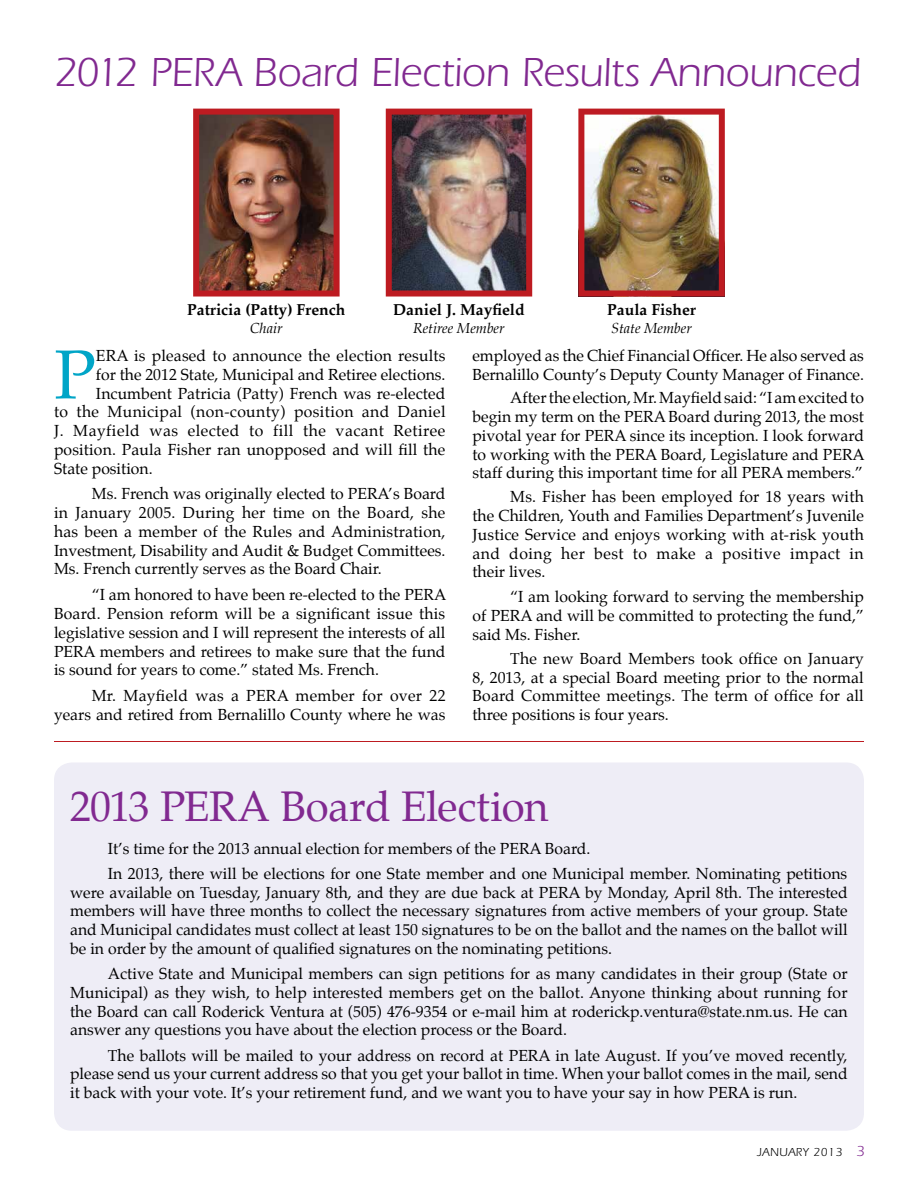
<style>
.page{position:relative;width:918px;height:1188px;background:#fff}
.page>*{position:absolute;margin:0;border:0;box-sizing:border-box;transform-origin:0 0}
.t1{font:69.45px "Palatino";color:#00a5c7}
.t2{font:42px "Itc Eras";letter-spacing:-.01em;color:#812990}
.t3{font:42px "Palatino";letter-spacing:-.015em;color:#812990}
.t4{font:15.75px/18.8px "Palatino";color:#000;text-align:justify}
.t5{font:700 15.75px "Palatino";color:#000}
.t6{font:15.75px "Palatino";letter-spacing:.025em;color:#000}
.t7{font:15.75px "Palatino";letter-spacing:.03em;color:#000}
.t8{font:italic 14.25px "Palatino";color:#000}
.t9{font:12px "Itc Eras";letter-spacing:.05em;color:#000}
.s1{font-size:15px;color:#812990}
</style>
<div class="page">
<div style="left:54px;top:762px;width:810px;height:369px;background:#eeedf6;border-radius:18px"></div>
<hr style="left:54px;top:741px;width:810px;height:1px;background:#bd1b21">
<img style="left:578px;top:109px;width:147px;height:188px">
<img style="left:193px;top:109px;width:147px;height:188px">
<img style="left:386px;top:109px;width:146px;height:188px">
<h2 class="t2" style="left:54px;top:49px;width:809px">2012 PERA Board Election Results Announced</h2>
<p class="t5" style="left:187px;top:297px;width:160px">Patricia (Patty) French</p>
<p class="t8" style="left:250px;top:317px;width:34px">Chair</p>
<p class="t5" style="left:393px;top:297px;width:133px">Daniel J. Mayfield</p>
<p class="t8" style="left:413px;top:317px;width:93px">Retiree Member</p>
<p class="t5" style="left:607px;top:297px;width:90px">Paula Fisher</p>
<p class="t8" style="left:611px;top:317px;width:82px">State Member</p>
<h1 class="t1" style="left:54px;top:317px;width:43px">P</h1>
<p class="t4" style="left:96px;top:346px;width:351px">ERA is pleased to announce the election results</p>
<p class="t4" style="left:96px;top:365px;width:351px">for the 2012 State, Municipal and Retiree elections.</p>
<p class="t4" style="left:96px;top:384px;width:351px">Incumbent Patricia (Patty) French was re-elected</p>
<p class="t6" style="left:54px;top:399px;width:393px">to the Municipal (non-county) position and Daniel</p>
<p class="t7" style="left:54px;top:418px;width:393px">J. Mayfield was elected to fill the vacant Retiree</p>
<p class="t4" style="left:54px;top:440px;width:393px">position. Paula Fisher ran unopposed and will fill the</p>
<p class="t4" style="left:54px;top:459px;width:100px">State position.</p>
<p class="t4" style="left:54px;top:485px;width:393px;text-indent:38px">Ms. French was originally elected to PERA’s Board in January 2005. During her time on the Board, she has been a member of the Rules and Administration, Investment, Disability and Audit &amp; Budget Committees.<br>Ms. French currently serves as the Board Chair.</p>
<p class="t4" style="left:54px;top:586px;width:394px;text-indent:38px">“I am honored to have been re-elected to the PERA Board. Pension reform will be a significant issue this legislative session and I will represent the interests of all PERA members and retirees to make sure that the fund is sound for years to come.” stated Ms. French.</p>
<p class="t4" style="left:54px;top:686px;width:393px;text-align:right">Mr. Mayfield was a PERA member for over 22 years and retired from Bernalillo County where he was</p>
<p class="t4" style="left:472px;top:346px;width:393px">employed as the Chief Financial Officer. He also served as<br>Bernalillo County’s Deputy County Manager of Finance.</p>
<p class="t4" style="left:472px;top:389px;width:394px;text-indent:38px">After the election, Mr. Mayfield said: “I am excited to begin my term on the PERA Board during 2013, the most pivotal year for PERA since its inception. I look forward to working with the PERA Board, Legislature and PERA staff during this important time for all PERA members.”</p>
<p class="t4" style="left:472px;top:488px;width:393px;text-indent:38px">Ms. Fisher has been employed for 18 years with the Children, Youth and Families Department’s Juvenile Justice Service and enjoys working with at-risk youth and doing her best to make a positive impact in their lives.</p>
<p class="t4" style="left:472px;top:587px;width:393px;text-indent:38px">“I am looking forward to serving the membership of PERA and will be committed to protecting the fund,” said Ms. Fisher.</p>
<p class="t4" style="left:472px;top:649px;width:393px;text-indent:38px">The new Board Members took office on January 8, 2013, at a special Board meeting prior to the normal Board Committee meetings. The term of office for all three positions is four years.</p>
<h2 class="t3" style="left:70px;top:771px;width:480px">2013 PERA Board Election</h2>
<p class="t4" style="left:108px;top:836px;width:741px;line-height:25.2px">It’s time for the 2013 annual election for members of the PERA Board.<br>In 2013, there will be elections for one State member and one Municipal member. Nominating petitions</p>
<p class="t4" style="left:70px;top:883px;width:779px">were available on Tuesday, January 8th, and they are due back at PERA by Monday, April 8th. The interested members will have three months to collect the necessary signatures from active members of your group. State and Municipal candidates must collect at least 150 signatures to be on the ballot and the names on the ballot will be in order by the amount of qualified signatures on the nominating petitions.</p>
<p class="t4" style="left:70px;top:964px;width:779px;text-indent:38px">Active State and Municipal members can sign petitions for as many candidates in their group (State or Municipal) as they wish, to help interested members get on the ballot. Anyone thinking about running for the Board can call Roderick Ventura at (505) 476-9354 or e-mail him at roderickp.ventura@state.nm.us. He can answer any questions you have about the election process or the Board.</p>
<p class="t4" style="left:70px;top:1046px;width:779px;text-indent:38px">The ballots will be mailed to your address on record at PERA in late August. If you’ve moved recently, please send us your current address so that you get your ballot in time. When your ballot comes in the mail, send it back with your vote. It’s your retirement fund, and we want you to have your say in how PERA is run.</p>
<p class="t9" style="left:758px;top:1145px;width:109px">JANUARY 2013 <span class="s1">3</span></p>
</div>
